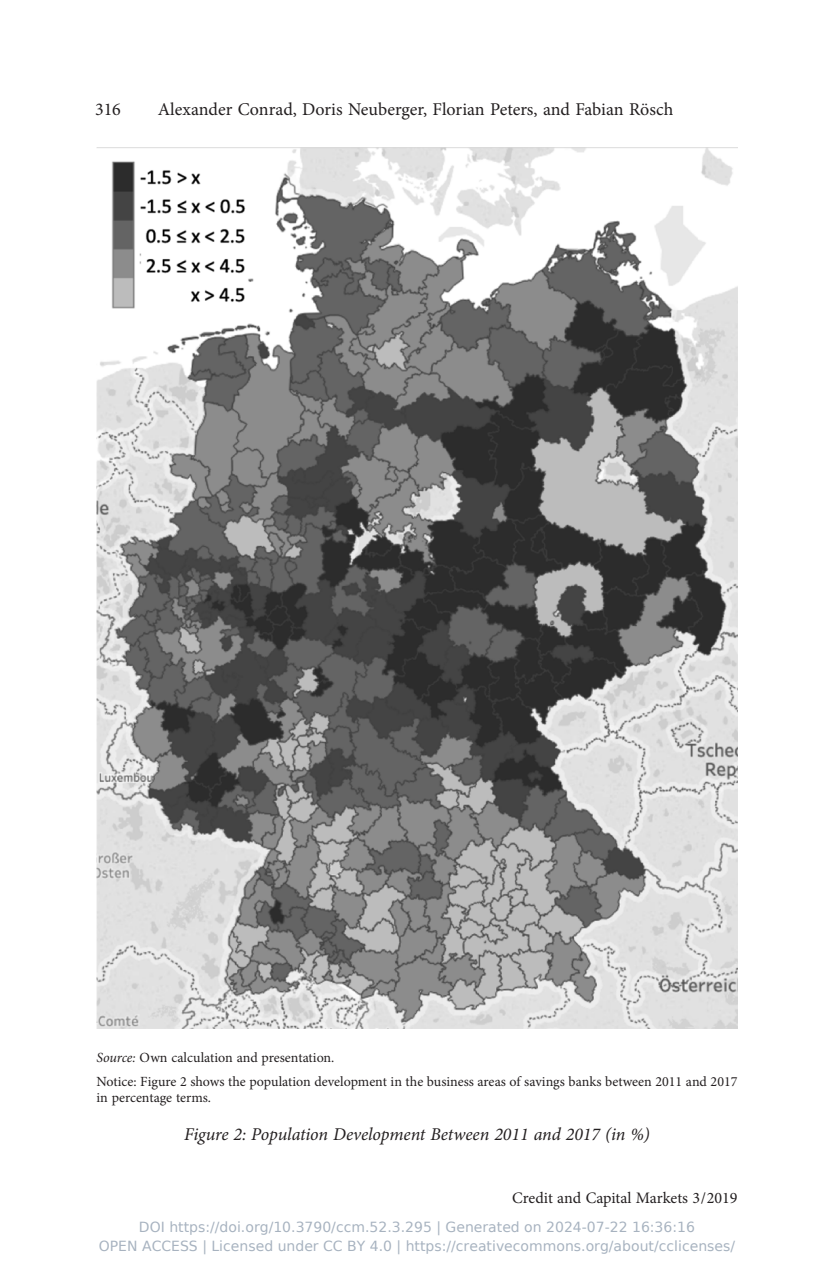
<style>
.page{position:relative;width:834px;height:1265px;background:#fff}
.page>*{position:absolute;margin:0;border:0;box-sizing:border-box;transform-origin:0 0}
.t1{font:18px "Minion Pro";color:#231f20}
.t2{font:italic 18px "Minion Pro";letter-spacing:-.005em;color:#231f20}
.t3{font:16px "Minion Pro";color:#231f20}
.t4{font:14px/24px "Minion Pro";color:#231f20}
.t5{font:14px "DejaVu Sans";color:rgb(36 64 97/.4)}
.s1{font-style:italic}
</style>
<div class="page">
<img style="left:96px;top:147px;width:641px;height:881px">
<p class="t1" style="left:95px;top:97px;width:27px">316</p>
<p class="t1" style="left:158px;top:97px;width:517px">Alexander Conrad, Doris Neuberger, Florian Peters, and Fabian Rösch</p>
<p class="t4" style="left:96px;top:1045px;width:642px"><span class="s1">Source:</span> Own calculation and presentation.<br>Notice: Figure 2 shows the population development in the business areas of savings banks between 2011 and 2017</p>
<p class="t4" style="left:96px;top:1085px;width:116px">in percentage terms.</p>
<p class="t2" style="left:184px;top:1121px;width:467px">Figure 2: Population Development Between 2011 and 2017 (in %)</p>
<p class="t3" style="left:512px;top:1186px;width:227px">Credit and Capital Markets 3/2019</p>
<p class="t5" style="left:139px;top:1219px;width:557px">DOI https://doi.org/10.3790/ccm.52.3.295 | Generated on 2024-07-22 16:36:16</p>
<p class="t5" style="left:99px;top:1237px;width:637px">OPEN ACCESS | Licensed under CC BY 4.0 | https://creativecommons.org/about/cclicenses/</p>
</div>
